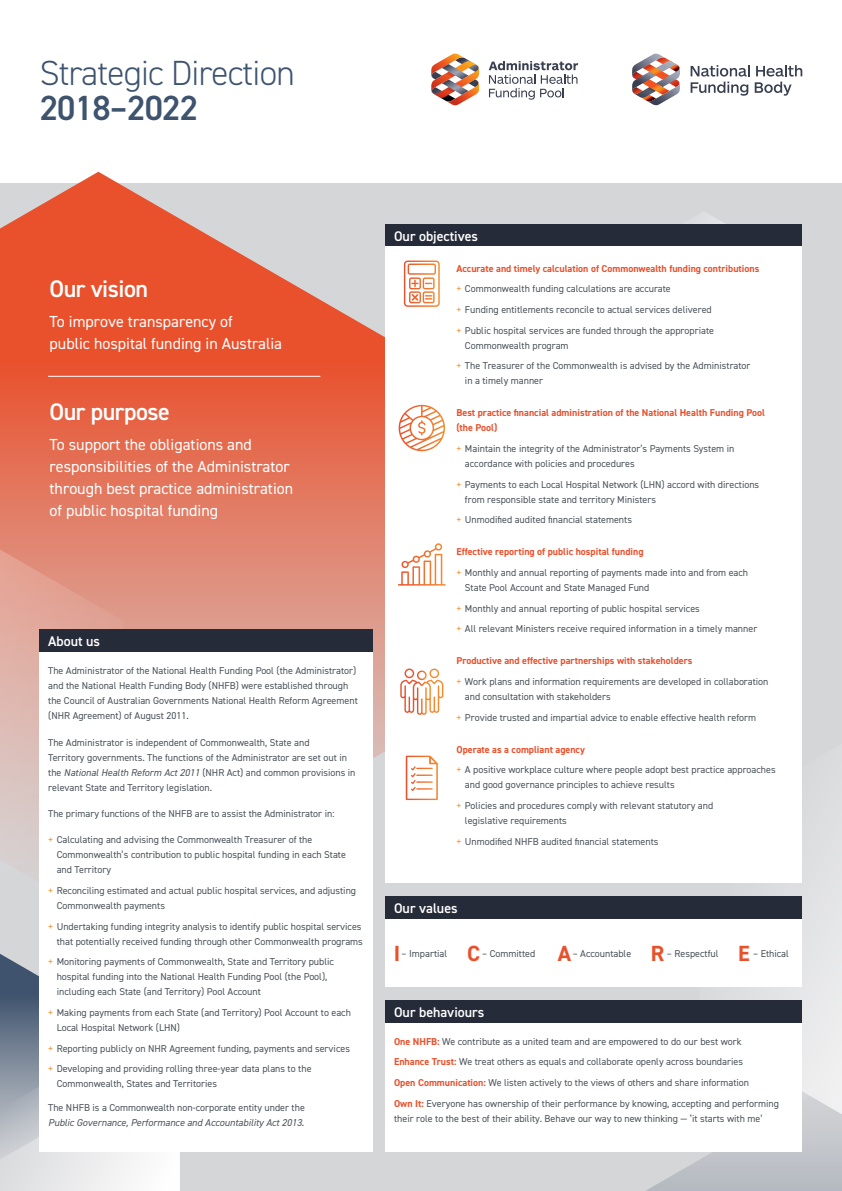
<style>
.page{position:relative;width:842px;height:1191px;background:#fff}
.page>*{position:absolute;margin:0;border:0;box-sizing:border-box;transform-origin:0 0}
.t1{font:300 35px "DIN2014";letter-spacing:-.02em;color:#3d536e}
.t2{font:600 35px "DIN2014";letter-spacing:-.02em;color:#3d536e}
.t3{font:600 24px "DIN2014";letter-spacing:-.02em;color:#fff}
.t4{font:16px/22px "DIN2014";color:#fff}
.t5{font:600 14px "DIN2014";color:#fff}
.t6{font:10px/20.7px "DIN2014";color:#4b535b}
.t7{font:italic 10px/15px "DIN2014";color:#4b535b}
.t8{font:700 10px/15px "DIN2014";color:#e9512d}
.s1{font-style:italic}
.s2{color:#f58c2e}
.s3{font-style:normal}
.s4{font-weight:700;color:#e9512d}
.s5{font-weight:700;font-size:22px;color:#e9512d}
</style>
<div class="page">
<div style="left:0;top:183px;width:842px;height:1008px;background:#d5d6d8"></div>
<svg style="left:0;top:953px;width:180px;height:238px"></svg>
<svg style="left:645px;top:1123px;width:197px;height:68px"></svg>
<svg style="left:699px;top:819px;width:143px;height:295px"></svg>
<svg style="left:0;top:172px;width:386px;height:745px"></svg>
<svg style="left:0;top:529px;width:124px;height:367px;background:#dea99e"></svg>
<svg style="left:632px;top:54px;width:48px;height:51px"></svg>
<svg style="left:691px;top:65px;width:111px;height:31px"></svg>
<svg style="left:489px;top:61px;width:89px;height:39px"></svg>
<svg style="left:431px;top:54px;width:48px;height:51px"></svg>
<div style="left:40px;top:629px;width:333px;height:23px;background:#262b39"></div>
<div style="left:40px;top:652px;width:333px;height:499px;background:#fff"></div>
<div style="left:386px;top:224px;width:416px;height:23px;background:#262b39"></div>
<div style="left:386px;top:247px;width:416px;height:636px;background:#fff"></div>
<div style="left:386px;top:896px;width:416px;height:23px;background:#262b39"></div>
<div style="left:386px;top:919px;width:416px;height:67px;background:#fff"></div>
<div style="left:386px;top:1000px;width:416px;height:22px;background:#262b39"></div>
<div style="left:386px;top:1022px;width:416px;height:129px;background:#fff"></div>
<svg style="left:404px;top:260px;width:36px;height:47px"></svg>
<svg style="left:399px;top:405px;width:46px;height:46px"></svg>
<svg style="left:398px;top:543px;width:48px;height:42px"></svg>
<svg style="left:400px;top:668px;width:43px;height:47px"></svg>
<svg style="left:406px;top:755px;width:32px;height:45px"></svg>
<hr style="left:48px;top:376px;width:272px;height:1px;background:#fff">
<h1 class="t1" style="left:40px;top:51px;width:257px">Strategic Direction</h1>
<h1 class="t2" style="left:40px;top:85px;width:160px">2018–2022</h1>
<h2 class="t3" style="left:50px;top:273px;width:100px">Our vision</h2>
<h3 class="t4" style="left:50px;top:311px;width:234px">To improve transparency of<br>public hospital funding in Australia</h3>
<h2 class="t3" style="left:50px;top:395px;width:122px">Our purpose</h2>
<h3 class="t4" style="left:50px;top:433px;width:245px">To support the obligations and responsibilities of the Administrator through best practice administration of public hospital funding</h3>
<h3 class="t5" style="left:48px;top:632px;width:53px">About us</h3>
<p class="t6" style="left:48px;top:663px;width:311px;line-height:15px">The Administrator of the National Health Funding Pool (the Administrator) and the National Health Funding Body (NHFB) were established through the Council of Australian Governments National Health Reform Agreement (NHR Agreement) of August 2011.</p>
<p class="t6" style="left:48px;top:734px;width:309px;line-height:15px">The Administrator is independent of Commonwealth, State and<br>Territory governments. The functions of the Administrator are set out in the <span class="s1">National Health Reform Act 2011</span> (NHR Act) and common provisions in relevant State and Territory legislation.</p>
<p class="t6" style="left:48px;top:803px;width:288px">The primary functions of the NHFB are to assist the Administrator in:</p>
<p class="t6" style="left:57px;top:832px;width:291px;line-height:15px;text-indent:-8px"><span class="s2">+</span> Calculating and advising the Commonwealth Treasurer of the<br>Commonwealth’s contribution to public hospital funding in each State and Territory</p>
<p class="t6" style="left:57px;top:883px;width:301px;line-height:15px;text-indent:-8px"><span class="s2">+</span> Reconciling estimated and actual public hospital services, and adjusting<br>Commonwealth payments</p>
<p class="t6" style="left:48px;top:918px;width:316px;line-height:15px;text-align:right"><span class="s2">+</span> Undertaking funding integrity analysis to identify public hospital services that potentially received funding through other Commonwealth programs</p>
<p class="t6" style="left:57px;top:954px;width:279px;line-height:15px;text-indent:-8px"><span class="s2">+</span> Monitoring payments of Commonwealth, State and Territory public hospital funding into the National Health Funding Pool (the Pool), including each State (and Territory) Pool Account</p>
<p class="t6" style="left:57px;top:1005px;width:296px;line-height:15px;text-indent:-8px"><span class="s2">+</span> Making payments from each State (and Territory) Pool Account to each<br>Local Hospital Network (LHN)</p>
<p class="t6" style="left:48px;top:1037px;width:303px"><span class="s2">+</span> Reporting publicly on NHR Agreement funding, payments and services <span class="s2">+</span> Developing and providing rolling three-year data plans to the</p>
<p class="t6" style="left:57px;top:1073px;width:162px">Commonwealth, States and Territories</p>
<p class="t7" style="left:48px;top:1099px;width:258px"><span class="s3">The NHFB is a Commonwealth non-corporate entity under the<br></span>Public Governance, Performance and Accountability Act 2013<span class="s3">.</span></p>
<h3 class="t5" style="left:394px;top:227px;width:86px">Our objectives</h3>
<p class="t6" style="left:456px;top:257px;width:304px"><span class="s4">Accurate and timely calculation of Commonwealth funding contributions </span><span class="s2">+</span> Commonwealth funding calculations are accurate<br><span class="s2">+</span> Funding entitlements reconcile to actual services delivered<br><span class="s2">+</span> Public hospital services are funded through the appropriate</p>
<p class="t6" style="left:456px;top:334px;width:296px;text-indent:8px">Commonwealth program<br><span class="s2">+</span> The Treasurer of the Commonwealth is advised by the Administrator</p>
<p class="t6" style="left:465px;top:370px;width:80px">in a timely manner</p>
<p class="t8" style="left:456px;top:405px;width:310px">Best practice financial administration of the National Health Funding Pool (the Pool)</p>
<p class="t6" style="left:465px;top:441px;width:271px;line-height:15px;text-indent:-8px"><span class="s2">+</span> Maintain the integrity of the Administrator’s Payments System in accordance with policies and procedures</p>
<p class="t6" style="left:465px;top:476px;width:296px;line-height:15px;text-indent:-8px"><span class="s2">+</span> Payments to each Local Hospital Network (LHN) accord with directions from responsible state and territory Ministers</p>
<p class="t6" style="left:456px;top:509px;width:177px"><span class="s2">+</span> Unmodified audited financial statements</p>
<p class="t6" style="left:456px;top:541px;width:293px"><span class="s4">Effective reporting of public hospital funding<br></span><span class="s2">+</span> Monthly and annual reporting of payments made into and from each</p>
<p class="t6" style="left:456px;top:577px;width:302px;text-indent:8px">State Pool Account and State Managed Fund<br><span class="s2">+</span> Monthly and annual reporting of public hospital services<br><span class="s2">+</span> All relevant Ministers receive required information in a timely manner</p>
<p class="t6" style="left:456px;top:650px;width:314px"><span class="s4">Productive and effective partnerships with stakeholders<br></span><span class="s2">+</span> Work plans and information requirements are developed in collaboration</p>
<p class="t6" style="left:456px;top:686px;width:301px;text-indent:8px">and consultation with stakeholders<br><span class="s2">+</span> Provide trusted and impartial advice to enable effective health reform</p>
<p class="t6" style="left:456px;top:739px;width:321px"><span class="s4">Operate as a compliant agency<br></span><span class="s2">+</span> A positive workplace culture where people adopt best practice approaches</p>
<p class="t6" style="left:456px;top:774px;width:258px;text-indent:8px">and good governance principles to achieve results<br><span class="s2">+</span> Policies and procedures comply with relevant statutory and</p>
<p class="t6" style="left:456px;top:810px;width:204px;text-indent:8px">legislative requirements<br><span class="s2">+</span> Unmodified NHFB audited financial statements</p>
<h3 class="t5" style="left:394px;top:899px;width:65px">Our values</h3>
<p class="t6" style="left:394px;top:943px;width:397px"><span class="s5">I</span>– Impartial <span class="s5">C</span> – Committed <span class="s5">A</span> – Accountable <span class="s5">R</span> – Respectful <span class="s5">E</span> – Ethical</p>
<h3 class="t5" style="left:394px;top:1002px;width:92px">Our behaviours</h3>
<p class="t6" style="left:394px;top:1030px;width:386px"><span class="s4">One NHFB:</span> We contribute as a united team and are empowered to do our best work <span class="s4">Enhance Trust:</span> We treat others as equals and collaborate openly across boundaries<br><span class="s4">Open Communication:</span> We listen actively to the views of others and share information<br><span class="s4">Own It:</span> Everyone has ownership of their performance by knowing, accepting and performing</p>
<p class="t6" style="left:394px;top:1107px;width:370px">their role to the best of their ability. Behave our way to new thinking — ‘it starts with me’</p>
</div>
